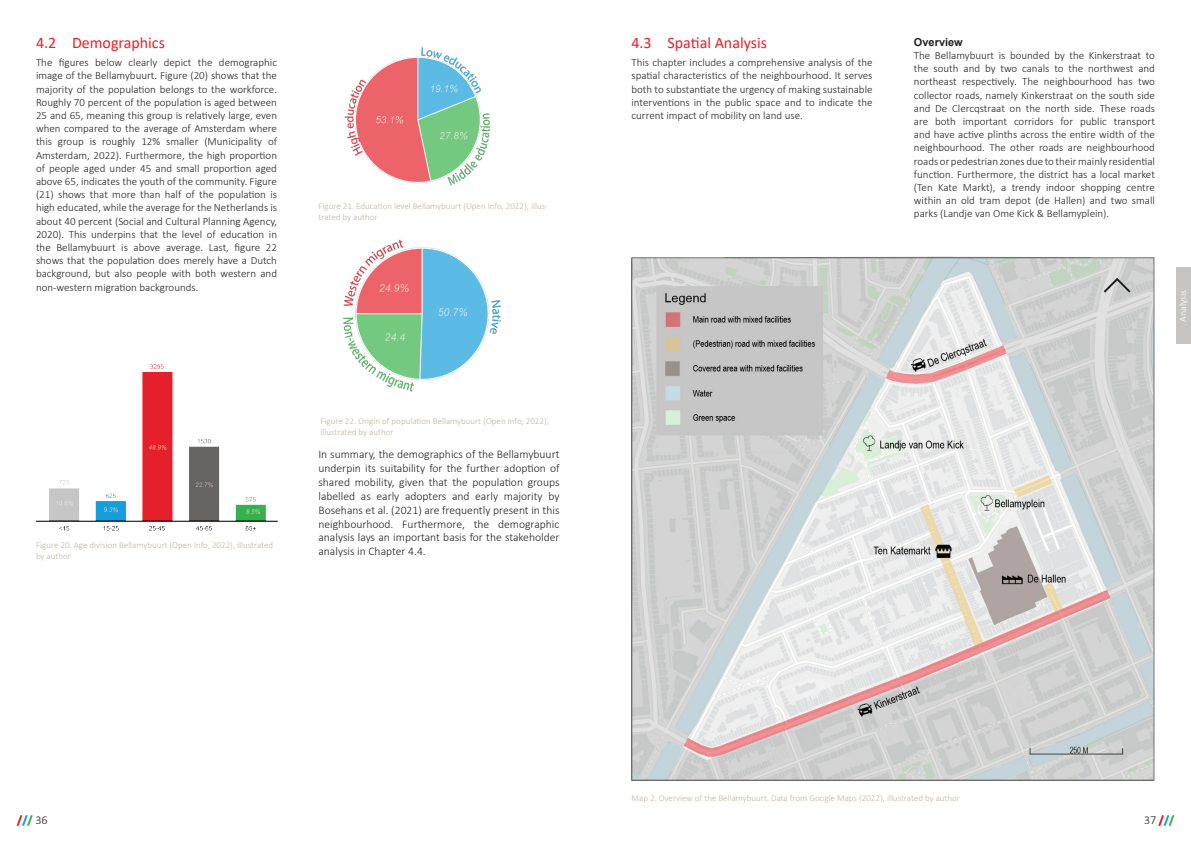
<style>
.page{position:relative;width:1191px;height:842px;background:#fff}
.page>*{position:absolute;margin:0;border:0;box-sizing:border-box;transform-origin:0 0}
.Subchapter_Title{font:16px "Calibri";color:#e62029}
.t1{font:300 12px "Calibri";color:#666464}
.t2{font:300 11.6px/13.9px "Calibri";color:#231f20;text-align:justify}
.t3{font:300 11px/13.2px "Calibri";color:#231f20;text-align:justify}
.Figure_or_category_t{font:700 11px "Arial";color:#231f20}
.t4{font:300 10px "Calibri";color:#fff}
.t5{font:300 9px/10.8px "Calibri";color:#c3b49b}
.s1{font-weight:700;color:#e62029}
.s2{font-weight:700;color:#169ed9}
.s3{font-weight:700;color:#38b24a}
</style>
<div class="page">
<div style="left:1176px;top:267px;width:15px;height:77px;background:#c6c5c4"></div>
<img style="left:343px;top:239px;width:158px;height:153px">
<img style="left:36px;top:364px;width:241px;height:167px">
<img style="left:344px;top:47px;width:146px;height:139px">
<img style="left:631px;top:256px;width:524px;height:524px">
<p class="Subchapter_Title" style="left:36px;top:32px;width:130px">4.2 Demographics</p>
<p class="t3" style="left:36px;top:56px;width:242px">The figures below clearly depict the demographic image of the Bellamybuurt. Figure (20) shows that the majority of the population belongs to the workforce.<br>Roughly 70 percent of the population is aged between 25 and 65, meaning this group is relatively large, even when compared to the average of Amsterdam where this group is roughly 12% smaller (Municipality of Amsterdam, 2022). Furthermore, the high proportion of people aged under 45 and small proportion aged above 65, indicates the youth of the community. Figure (21) shows that more than half of the population is high educated, while the average for the Netherlands is about 40 percent (Social and Cultural Planning Agency, 2020). This underpins that the level of education in the Bellamybuurt is above average. Last, figure 22 shows that the population does merely have a Dutch background, but also people with both western and non-western migration backgrounds.</p>
<p class="t5" style="left:318px;top:201px;width:231px">Figure 21. Education level Bellamybuurt (Open Info, 2022), illus&shy;trated by author</p>
<p class="t5" style="left:36px;top:540px;width:239px">Figure 20. Age division Bellamybuurt (Open Info, 2022), illustrated by author</p>
<p class="t5" style="left:320px;top:416px;width:230px">Figure 22. Origin of population Bellamybuurt (Open Info, 2022), illustrated by author</p>
<p class="t2" style="left:318px;top:447px;width:243px">In summary, the demographics of the Bellamybuurt underpin its suitability for the further adoption of shared mobility, given that the population groups labelled as early adopters and early majority by Bosehans et al. (2021) are frequently present in this neighbourhood. Furthermore, the demographic analysis lays an important basis for the stakeholder analysis in Chapter 4.4.</p>
<p class="Subchapter_Title" style="left:631px;top:32px;width:137px">4.3 Spatial Analysis</p>
<p class="t3" style="left:631px;top:56px;width:242px">This chapter includes a comprehensive analysis of the spatial characteristics of the neighbourhood. It serves both to substantiate the urgency of making sustainable interventions in the public space and to indicate the current impact of mobility on land use.</p>
<p class="Figure_or_category_t" style="left:914px;top:34px;width:50px">Overview</p>
<p class="t3" style="left:914px;top:49px;width:242px">The Bellamybuurt is bounded by the Kinkerstraat to the south and by two canals to the northwest and northeast respectively. The neighbourhood has two collector roads, namely Kinkerstraat on the south side and De Clercqstraat on the north side. These roads are both important corridors for public transport and have active plinths across the entire width of the neighbourhood. The other roads are neighbourhood roads or pedestrian zones due to their mainly residential function. Furthermore, the district has a local market (Ten Kate Markt), a trendy indoor shopping centre within an old tram depot (de Hallen) and two small parks (Landje van Ome Kick &amp; Bellamyplein).</p>
<p class="t4" style="left:1176px;top:322px;width:33px;rotate:-90deg">Analysis</p>
<p class="t5" style="left:631px;top:792px;width:330px">Map 2. Overview of the Bellamybuurt. Data from Google Maps (2022), illustrated by author</p>
<p class="t1" style="left:17px;top:812px;width:32px"><span class="s1">/</span><span class="s2">/</span><span class="s3">/</span> 36</p>
<p class="t1" style="left:1144px;top:813px;width:32px">37 <span class="s1">/</span><span class="s2">/</span><span class="s3">/</span></p>
</div>
